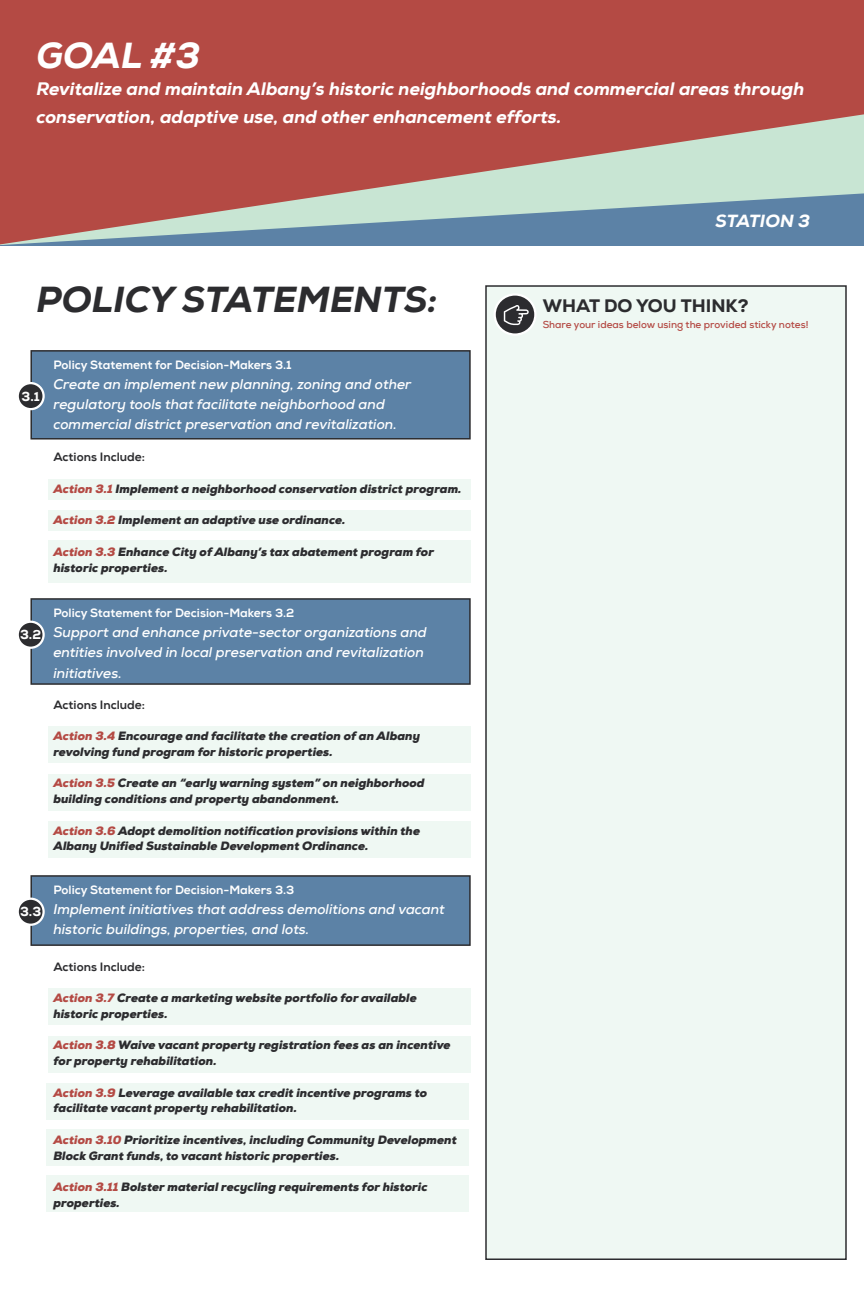
<style>
.page{position:relative;width:864px;height:1296px;background:#fff}
.page>*{position:absolute;margin:0;border:0;box-sizing:border-box;transform-origin:0 0}
.t1{font:italic 800 36px "Nexa";color:#2c2c2f}
.t2{font:italic 800 36px "Nexa";color:#fff}
.t3{font:italic 800 18px/27.5px "Nexa";color:#fff}
.t4{font:800 18px "Nexa";color:#2c2c2f}
.t5{font:italic 800 17.5px "Nexa";letter-spacing:-.005em;color:#fff}
.t6{font:italic 700 14px/20.2px "Nexa";color:#fff}
.Albany_Main_Paragrap{font:800 13px "Nexa";color:#fff}
.t7{font:italic 900 12px/15.8px "Nexa";color:#2c2c2f}
.t8{font:12px "Nexa X Bold";color:#fff}
.t9{font:12px "Nexa X Bold";color:#2c2c2f}
.t10{font:700 10px "Nexa";color:#b44a44}
.s1{color:#b44a44}
</style>
<div class="page">
<svg style="left:0;top:0;width:864px;height:244px;background:#ae6865"></svg>
<div style="left:485px;top:285px;width:362px;height:975px;background:#eff8f3;border:2px solid #2c2c2f"></div>
<div style="left:48px;top:480px;width:423px;height:20px;background:#eff8f3"></div>
<div style="left:48px;top:510px;width:423px;height:21px;background:#eff8f3"></div>
<div style="left:48px;top:540px;width:423px;height:42px;background:#eff8f3"></div>
<div style="left:30px;top:350px;width:441px;height:90px;background:#5c82a6;border:2px solid #2c2c2f"></div>
<div style="left:18px;top:383px;width:26px;height:26px;background:#2c2c2f;border-radius:50%"></div>
<div style="left:17px;top:382px;width:28px;height:28px;border:2px solid #fff;border-radius:50%"></div>
<div style="left:48px;top:727px;width:423px;height:36px;background:#eff8f3"></div>
<div style="left:48px;top:774px;width:423px;height:37px;background:#eff8f3"></div>
<div style="left:48px;top:821px;width:423px;height:37px;background:#eff8f3"></div>
<div style="left:30px;top:598px;width:441px;height:87px;background:#5c82a6;border:2px solid #2c2c2f"></div>
<div style="left:18px;top:622px;width:26px;height:26px;background:#2c2c2f;border-radius:50%"></div>
<div style="left:17px;top:621px;width:28px;height:28px;border:2px solid #fff;border-radius:50%"></div>
<div style="left:48px;top:989px;width:423px;height:36px;background:#eff8f3"></div>
<div style="left:48px;top:1036px;width:423px;height:37px;background:#eff8f3"></div>
<div style="left:46px;top:1083px;width:423px;height:37px;background:#eff8f3"></div>
<div style="left:46px;top:1129px;width:423px;height:37px;background:#eff8f3"></div>
<div style="left:46px;top:1175px;width:423px;height:37px;background:#eff8f3"></div>
<div style="left:30px;top:875px;width:441px;height:71px;background:#5c82a6;border:2px solid #2c2c2f"></div>
<div style="left:18px;top:899px;width:26px;height:26px;background:#2c2c2f;border-radius:50%"></div>
<div style="left:17px;top:898px;width:28px;height:28px;border:2px solid #fff;border-radius:50%"></div>
<svg style="left:495px;top:294px;width:40px;height:41px"></svg>
<div style="left:494px;top:293px;width:43px;height:43px;border:2px solid #fff;border-radius:50%"></div>
<svg style="left:504px;top:305px;width:25px;height:20px"></svg>
<p class="t2" style="left:36px;top:32px;width:165px">GOAL #3</p>
<p class="t3" style="left:36px;top:75px;width:769px">Revitalize and maintain Albany’s historic neighborhoods and commercial areas through conservation, adaptive use, and other enhancement efforts.</p>
<p class="t1" style="left:36px;top:276px;width:403px">POLICY STATEMENTS:</p>
<p class="Albany_Main_Paragrap" style="left:22px;top:388px;width:20px">3.1</p>
<p class="t8" style="left:53px;top:357px;width:240px">Policy Statement for Decision-Makers 3.1</p>
<p class="t6" style="left:53px;top:374px;width:359px">Create an implement new planning, zoning and other regulatory tools that facilitate neighborhood and commercial district preservation and revitalization.</p>
<p class="t9" style="left:53px;top:450px;width:93px">Actions Include:</p>
<p class="t7" style="left:53px;top:481px;width:410px"><span class="s1">Action 3.1</span> Implement a neighborhood conservation district program.</p>
<p class="t7" style="left:53px;top:513px;width:294px"><span class="s1">Action 3.2</span> Implement an adaptive use ordinance.</p>
<p class="t7" style="left:53px;top:544px;width:382px"><span class="s1">Action 3.3</span> Enhance City of Albany’s tax abatement program for historic properties.</p>
<p class="Albany_Main_Paragrap" style="left:20px;top:627px;width:23px">3.2</p>
<p class="t8" style="left:53px;top:605px;width:242px">Policy Statement for Decision-Makers 3.2</p>
<p class="t6" style="left:53px;top:622px;width:375px">Support and enhance private-sector organizations and entities involved in local preservation and revitalization initiatives.</p>
<p class="t9" style="left:53px;top:697px;width:93px">Actions Include:</p>
<p class="t7" style="left:53px;top:728px;width:368px"><span class="s1">Action 3.4</span> Encourage and facilitate the creation of an Albany revolving fund program for historic properties.</p>
<p class="t7" style="left:53px;top:775px;width:373px"><span class="s1">Action 3.5</span> Create an “early warning system” on neighborhood building conditions and property abandonment.</p>
<p class="t7" style="left:53px;top:823px;width:368px"><span class="s1">Action 3.6</span> Adopt demolition notification provisions within the<br>Albany Unified Sustainable Development Ordinance.</p>
<p class="Albany_Main_Paragrap" style="left:20px;top:904px;width:23px">3.3</p>
<p class="t8" style="left:53px;top:882px;width:242px">Policy Statement for Decision-Makers 3.3</p>
<p class="t6" style="left:53px;top:899px;width:393px">Implement initiatives that address demolitions and vacant historic buildings, properties, and lots.</p>
<p class="t9" style="left:53px;top:959px;width:93px">Actions Include:</p>
<p class="t7" style="left:53px;top:990px;width:365px"><span class="s1">Action 3.7</span> Create a marketing website portfolio for available historic properties.</p>
<p class="t7" style="left:53px;top:1037px;width:399px"><span class="s1">Action 3.8</span> Waive vacant property registration fees as an incentive for property rehabilitation.</p>
<p class="t7" style="left:53px;top:1085px;width:375px"><span class="s1">Action 3.9</span> Leverage available tax credit incentive programs to facilitate vacant property rehabilitation.</p>
<p class="t7" style="left:53px;top:1132px;width:405px"><span class="s1">Action 3.10</span> Prioritize incentives, including Community Development<br>Block Grant funds, to vacant historic properties.</p>
<p class="t7" style="left:53px;top:1179px;width:376px"><span class="s1">Action 3.11</span> Bolster material recycling requirements for historic properties.</p>
<p class="t5" style="left:716px;top:210px;width:96px">STATION 3</p>
<p class="t4" style="left:543px;top:294px;width:207px">WHAT DO YOU THINK?</p>
<p class="t10" style="left:543px;top:318px;width:267px">Share your ideas below using the provided sticky notes!</p>
</div>
